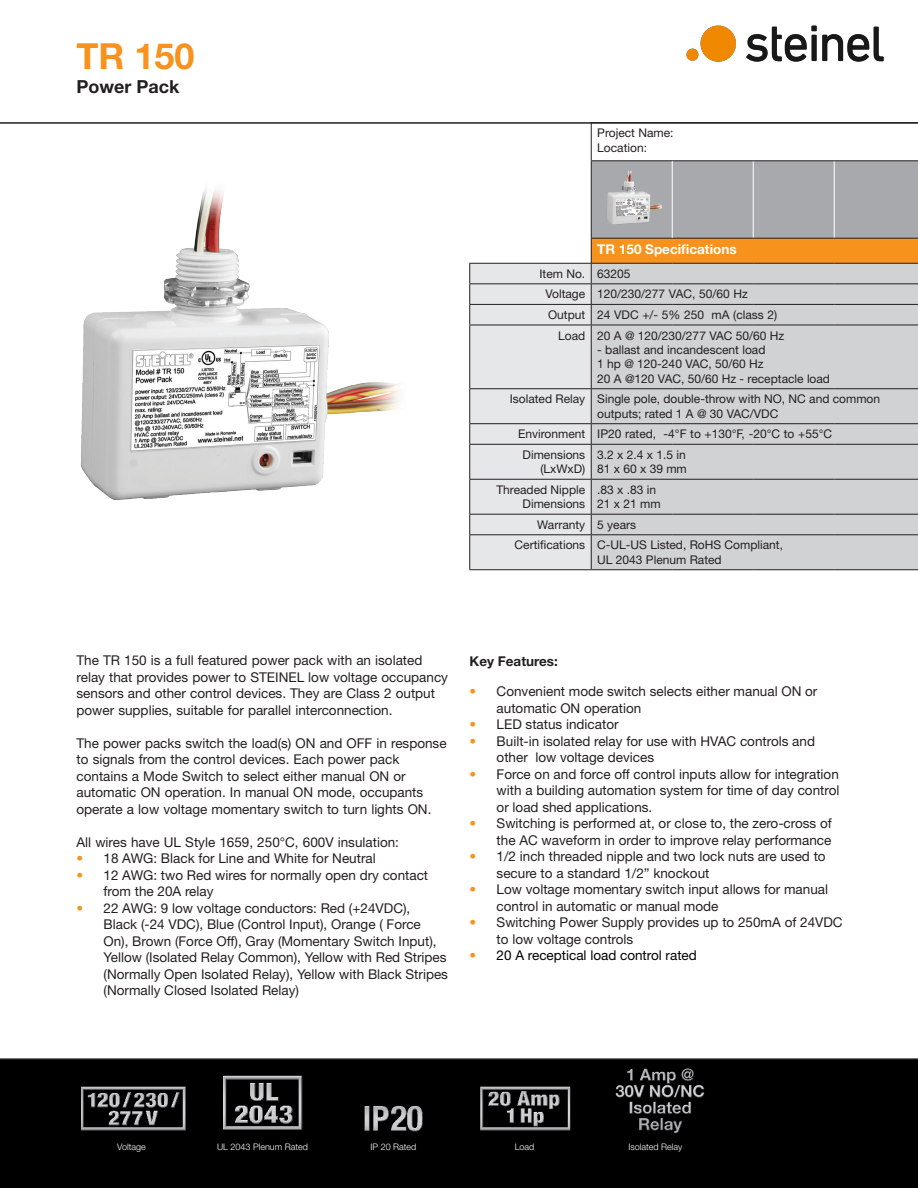
<style>
.page{position:relative;width:918px;height:1188px;background:#fff}
.page>*{position:absolute;margin:0;border:0;box-sizing:border-box;transform-origin:0 0}
.t1{font:700 36px "Helvetica Neue LT Pro";color:#f7931d}
.t2{font:700 18px "Helvetica Neue LT Pro";color:#231f20}
.Copy-Text{font:13.5px/16.5px "Helvetica Neue LT Pro";color:#231f20}
.t3{font:13.5px "Helvetica Neue LT Pro";color:#000}
.t4{font:700 13.5px "Helvetica Neue LT Pro";color:#fff}
.t5{font:700 13.5px "Helvetica Neue LT Pro";color:#231f20}
.Tabelle_Text_Rechts{font:12px/14.4px "Helvetica Neue LT Pro";color:#231f20}
.t6{font:300 9px "Helvetica Neue LT Pro";color:#fff}
.s1{color:#f7931d}
</style>
<div class="page">
<div style="left:0;top:1058px;width:918px;height:130px;background:#000"></div>
<svg style="left:469px;top:124px;width:449px;height:446px;background:#d3d0cd"></svg>
<hr style="left:469px;top:263px;width:122px;height:1px;background:#231f20">
<hr style="left:753px;top:161px;width:1px;height:77px;background:#fff">
<hr style="left:834px;top:161px;width:1px;height:77px;background:#fff">
<hr style="left:672px;top:160px;width:81px;height:1px;background:#231f20">
<hr style="left:753px;top:160px;width:81px;height:1px;background:#231f20">
<hr style="left:834px;top:160px;width:84px;height:1px;background:#231f20">
<hr style="left:672px;top:238px;width:81px;height:1px;background:#231f20">
<hr style="left:753px;top:238px;width:81px;height:1px;background:#231f20">
<hr style="left:834px;top:238px;width:84px;height:1px;background:#231f20">
<hr style="left:591px;top:123px;width:1px;height:37px;background:#231f20">
<hr style="left:591px;top:160px;width:81px;height:1px;background:#231f20">
<hr style="left:591px;top:161px;width:1px;height:77px;background:#231f20">
<hr style="left:591px;top:238px;width:81px;height:1px;background:#231f20">
<hr style="left:672px;top:161px;width:1px;height:77px;background:#fff">
<hr style="left:0;top:122px;width:918px;height:2px;background:#231f20">
<img style="left:81px;top:189px;width:319px;height:311px">
<img style="left:607px;top:171px;width:54px;height:54px">
<img style="left:64px;top:1071px;width:137px;height:68px">
<img style="left:345px;top:1096px;width:96px;height:48px">
<img style="left:216px;top:1071px;width:94px;height:71px">
<img style="left:458px;top:1083px;width:135px;height:57px">
<img style="left:606px;top:1062px;width:109px;height:73px">
<img style="left:687px;top:25px;width:196px;height:36px">
<p class="t1" style="left:77px;top:33px;width:120px">TR 150</p>
<p class="t2" style="left:77px;top:76px;width:104px">Power Pack</p>
<p class="Tabelle_Text_Rechts" style="left:597px;top:125px;width:78px">Project Name:<br>Location:</p>
<p class="t4" style="left:597px;top:240px;width:141px">TR 150 Specifications</p>
<p class="Tabelle_Text_Rechts" style="left:539px;top:266px;width:47px">Item No.</p>
<p class="Tabelle_Text_Rechts" style="left:597px;top:266px;width:35px">63205</p>
<p class="Tabelle_Text_Rechts" style="left:545px;top:287px;width:41px">Voltage</p>
<p class="Tabelle_Text_Rechts" style="left:597px;top:287px;width:152px">120/230/277 VAC, 50/60 Hz</p>
<p class="Tabelle_Text_Rechts" style="left:548px;top:307px;width:39px">Output</p>
<p class="Tabelle_Text_Rechts" style="left:597px;top:307px;width:182px">24 VDC +/- 5% 250 mA (class 2)</p>
<p class="Tabelle_Text_Rechts" style="left:558px;top:328px;width:29px">Load</p>
<p class="Tabelle_Text_Rechts" style="left:597px;top:328px;width:189px">20 A @ 120/230/277 VAC 50/60 Hz</p>
<p class="Tabelle_Text_Rechts" style="left:597px;top:342px;width:170px">- ballast and incandescent load</p>
<p class="Tabelle_Text_Rechts" style="left:597px;top:357px;width:168px">1 hp @ 120-240 VAC, 50/60 Hz</p>
<p class="Tabelle_Text_Rechts" style="left:597px;top:371px;width:234px">20 A @120 VAC, 50/60 Hz - receptacle load</p>
<p class="Tabelle_Text_Rechts" style="left:510px;top:392px;width:77px">Isolated Relay</p>
<p class="Tabelle_Text_Rechts" style="left:597px;top:392px;width:284px">Single pole, double-throw with NO, NC and common</p>
<p class="Tabelle_Text_Rechts" style="left:597px;top:406px;width:183px">outputs; rated 1 A @ 30 VAC/VDC</p>
<p class="Tabelle_Text_Rechts" style="left:518px;top:427px;width:69px">Environment</p>
<p class="Tabelle_Text_Rechts" style="left:597px;top:427px;width:236px">IP20 rated, -4°F to +130°F, -20°C to +55°C</p>
<p class="Tabelle_Text_Rechts" style="left:523px;top:447px;width:64px;text-align:right">Dimensions (LxWxD)</p>
<p class="Tabelle_Text_Rechts" style="left:597px;top:447px;width:91px">3.2 x 2.4 x 1.5 in<br>81 x 60 x 39 mm</p>
<p class="Tabelle_Text_Rechts" style="left:496px;top:482px;width:90px;text-align:right">Threaded Nipple<br>Dimensions</p>
<p class="Tabelle_Text_Rechts" style="left:597px;top:482px;width:65px">.83 x .83 in<br>21 x 21 mm</p>
<p class="Tabelle_Text_Rechts" style="left:537px;top:517px;width:49px">Warranty</p>
<p class="Tabelle_Text_Rechts" style="left:597px;top:517px;width:40px">5 years</p>
<p class="Tabelle_Text_Rechts" style="left:515px;top:538px;width:72px">Certifications</p>
<p class="Tabelle_Text_Rechts" style="left:597px;top:538px;width:187px">C-UL-US Listed, RoHS Compliant,</p>
<p class="Tabelle_Text_Rechts" style="left:597px;top:552px;width:126px">UL 2043 Plenum Rated</p>
<p class="Copy-Text" style="left:77px;top:652px;width:373px">The TR 150 is a full featured power pack with an isolated relay that provides power to STEINEL low voltage occupancy sensors and other control devices. They are Class 2 output power supplies, suitable for parallel interconnection.</p>
<p class="Copy-Text" style="left:77px;top:734px;width:372px">The power packs switch the load(s) ON and OFF in response to signals from the control devices. Each power pack</p>
<p class="Copy-Text" style="left:77px;top:767px;width:356px">contains a Mode Switch to select either manual ON or automatic ON operation. In manual ON mode, occupants operate a low voltage momentary switch to turn lights ON.</p>
<p class="Copy-Text" style="left:77px;top:833px;width:324px">All wires have UL Style 1659, 250°C, 600V insulation:</p>
<p class="Copy-Text" style="left:77px;top:850px;width:301px"><span class="s1">•</span> 18 AWG: Black for Line and White for Neutral</p>
<p class="Copy-Text" style="left:104px;top:866px;width:326px;text-indent:-27px"><span class="s1">•</span> 12 AWG: two Red wires for normally open dry contact from the 20A relay</p>
<p class="Copy-Text" style="left:104px;top:899px;width:346px;text-indent:-27px"><span class="s1">•</span> 22 AWG: 9 low voltage conductors: Red (+24VDC),<br>Black (-24 VDC), Blue (Control Input), Orange ( Force On), Brown (Force Off), Gray (Momentary Switch Input), Yellow (Isolated Relay Common), Yellow with Red Stripes (Normally Open Isolated Relay), Yellow with Black Stripes (Normally Closed Isolated Relay)</p>
<p class="t5" style="left:470px;top:653px;width:90px">Key Features:</p>
<p class="Copy-Text" style="left:497px;top:683px;width:322px;text-indent:-27px"><span class="s1">•</span> Convenient mode switch selects either manual ON or automatic ON operation</p>
<p class="Copy-Text" style="left:470px;top:716px;width:151px"><span class="s1">•</span> LED status indicator</p>
<p class="Copy-Text" style="left:497px;top:732px;width:320px;text-indent:-27px"><span class="s1">•</span> Built-in isolated relay for use with HVAC controls and other low voltage devices</p>
<p class="Copy-Text" style="left:497px;top:765px;width:344px;text-align:justify;text-indent:-27px"><span class="s1">•</span> Force on and force off control inputs allow for integration with a building automation system for time of day control or load shed applications.</p>
<p class="Copy-Text" style="left:470px;top:815px;width:364px;text-align:right"><span class="s1">•</span> Switching is performed at, or close to, the zero-cross of the AC waveform in order to improve relay performance</p>
<p class="Copy-Text" style="left:497px;top:848px;width:331px;text-indent:-27px"><span class="s1">•</span> 1/2 inch threaded nipple and two lock nuts are used to secure to a standard 1/2” knockout</p>
<p class="Copy-Text" style="left:497px;top:881px;width:333px;text-indent:-27px"><span class="s1">•</span> Low voltage momentary switch input allows for manual control in automatic or manual mode</p>
<p class="Copy-Text" style="left:497px;top:914px;width:348px;text-indent:-27px"><span class="s1">•</span> Switching Power Supply provides up to 250mA of 24VDC to low voltage controls</p>
<p class="t3" style="left:470px;top:947px;width:229px"><span class="s1">•</span> 20 A receptical load control rated</p>
<p class="t6" style="left:117px;top:1142px;width:30px">Voltage</p>
<p class="t6" style="left:217px;top:1142px;width:92px">UL 2043 Plenum Rated</p>
<p class="t6" style="left:371px;top:1142px;width:47px">IP 20 Rated</p>
<p class="t6" style="left:515px;top:1142px;width:21px">Load</p>
<p class="t6" style="left:629px;top:1142px;width:55px">Isolated Relay</p>
</div>
